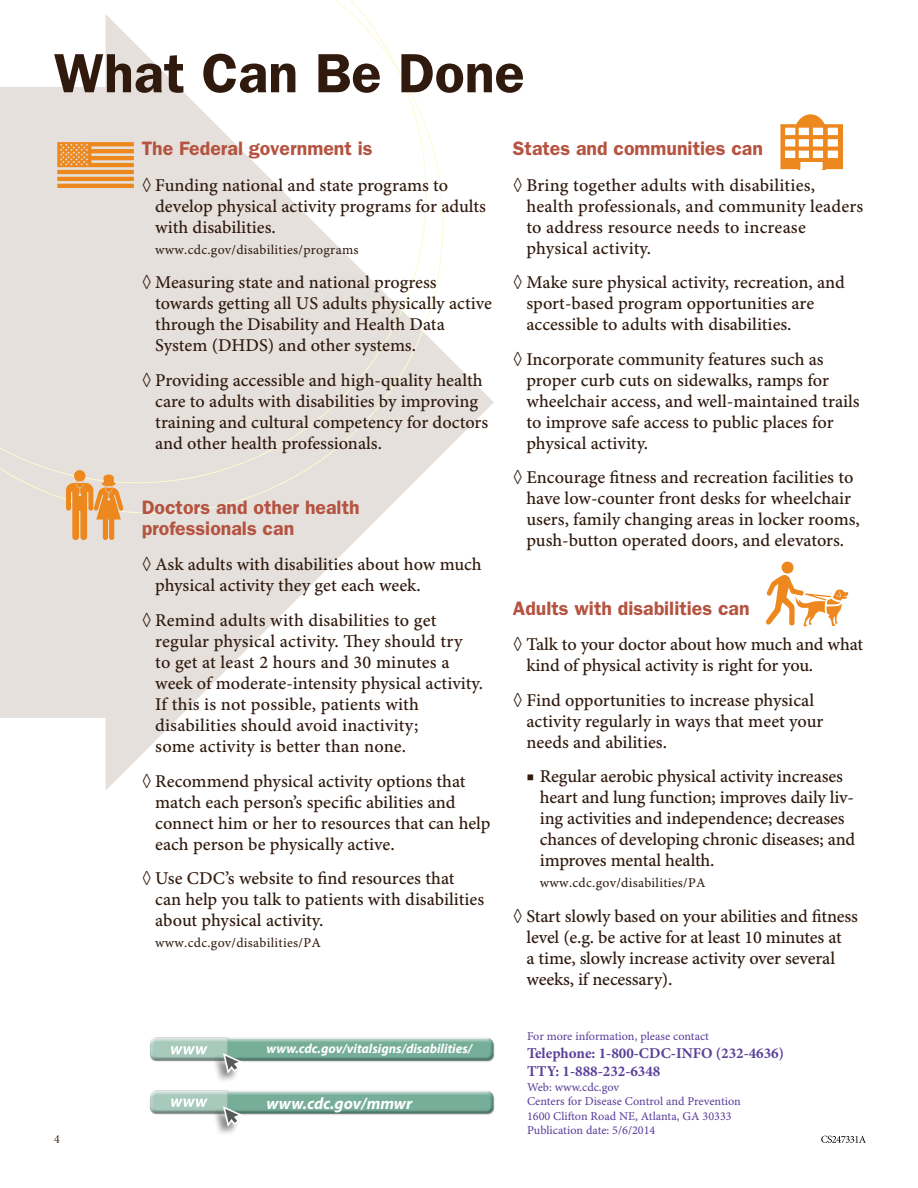
<style>
.page{position:relative;width:918px;height:1188px;background:#fff}
.page>*{position:absolute;margin:0;border:0;box-sizing:border-box;transform-origin:0 0}
.t1{font:600 55.5px "ITC Franklin Gothic Std";color:#301a0e}
.t2{font:600 19.5px/21px "ITC Franklin Gothic Std";color:#b55341}
.t3{font:18px/21px "Minion Pro Medium Capt";color:#301a0e}
.t4{font:italic 700 16.5px "Myriad Pro";color:#fff}
.contact{font:700 15px/18px "Minion Pro";color:#5a3f99}
.t5{font:13.5px "Minion Pro Capt";letter-spacing:.02em;color:#301a0e}
.t6{font:italic 700 13.2px "Myriad Pro";color:#fff}
.contact-2{font:12px "Minion Pro Capt";color:#5a3f99}
.s1{font-family:"Minion Pro"}
</style>
<div class="page">
<svg style="left:106px;top:214px;width:388px;height:576px"></svg>
<div style="left:0;top:87px;width:141px;height:631px;background:#e5e0db"></div>
<svg style="left:26px;top:126px;width:417px;height:388px"></svg>
<svg style="left:0;top:0;width:426px;height:483px"></svg>
<img style="left:150px;top:1037px;width:345px;height:25px">
<img style="left:150px;top:1090px;width:345px;height:25px">
<div style="left:212px;top:1053px;width:30px;height:31px;background:#000;opacity:.45"></div>
<svg style="left:222px;top:1052px;width:22px;height:24px"></svg>
<div style="left:212px;top:1106px;width:30px;height:31px;background:#000;opacity:.45"></div>
<svg style="left:222px;top:1105px;width:22px;height:24px"></svg>
<svg style="left:780px;top:157px;width:63px;height:12px"></svg>
<svg style="left:72px;top:527px;width:43px;height:13px"></svg>
<svg style="left:54px;top:1135px;width:5px;height:8px"></svg>
<svg style="left:766px;top:590px;width:83px;height:37px"></svg>
<svg style="left:171px;top:1046px;width:37px;height:8px"></svg>
<svg style="left:171px;top:1099px;width:37px;height:8px"></svg>
<svg style="left:821px;top:1136px;width:45px;height:7px"></svg>
<img style="left:54px;top:135px;width:80px;height:59px">
<img style="left:54px;top:468px;width:80px;height:59px">
<img style="left:780px;top:114px;width:63px;height:43px">
<img style="left:766px;top:561px;width:77px;height:46px">
<h3 class="t1" style="left:54px;top:40px;width:472px">What Can Be Done</h3>
<h6 class="t2" style="left:142px;top:138px;width:232px">The Federal government is</h6>
<p class="t3" style="left:155px;top:175px;width:332px;text-indent:-14px"><span class="s1">◊</span> Funding national and state programs to develop physical activity programs for adults with disabilities.</p>
<p class="t5" style="left:155px;top:241px;width:205px">www.cdc.gov/disabilities/programs</p>
<p class="t3" style="left:155px;top:273px;width:338px;text-indent:-14px"><span class="s1">◊</span> Measuring state and national progress towards getting all US adults physically active through the Disability and Health Data System (DHDS) and other systems.</p>
<p class="t3" style="left:155px;top:370px;width:335px;text-indent:-14px"><span class="s1">◊</span> Providing accessible and high-quality health care to adults with disabilities by improving training and cultural competency for doctors and other health professionals.</p>
<h6 class="t2" style="left:142px;top:497px;width:219px">Doctors and other health professionals can</h6>
<p class="t3" style="left:155px;top:555px;width:328px;text-indent:-14px"><span class="s1">◊</span> Ask adults with disabilities about how much physical activity they get each week.</p>
<p class="t3" style="left:155px;top:611px;width:329px;text-indent:-14px"><span class="s1">◊</span> Remind adults with disabilities to get regular physical activity. They should try<br>to get at least 2 hours and 30 minutes a week of moderate-intensity physical activity.<br>If this is not possible, patients with disabilities should avoid inactivity;<br>some activity is better than none.</p>
<p class="t3" style="left:155px;top:771px;width:337px;text-indent:-14px"><span class="s1">◊</span> Recommend physical activity options that match each person’s specific abilities and connect him or her to resources that can help each person be physically active.</p>
<p class="t3" style="left:155px;top:869px;width:331px;text-indent:-14px"><span class="s1">◊</span> Use CDC’s website to find resources that can help you talk to patients with disabilities about physical activity.</p>
<p class="t5" style="left:155px;top:935px;width:167px">www.cdc.gov/disabilities/PA</p>
<p class="t6" style="left:267px;top:1040px;width:207px">www.cdc.gov/vitalsigns/disabilities/</p>
<p class="t4" style="left:267px;top:1093px;width:147px">www.cdc.gov/mmwr</p>
<h6 class="t2" style="left:513px;top:138px;width:251px">States and communities can</h6>
<p class="t3" style="left:526px;top:175px;width:338px;text-indent:-14px"><span class="s1">◊</span> Bring together adults with disabilities, health professionals, and community leaders to address resource needs to increase physical activity.</p>
<p class="t3" style="left:526px;top:273px;width:320px;text-indent:-14px"><span class="s1">◊</span> Make sure physical activity, recreation, and sport-based program opportunities are accessible to adults with disabilities.</p>
<p class="t3" style="left:526px;top:349px;width:335px;text-indent:-14px"><span class="s1">◊</span> Incorporate community features such as proper curb cuts on sidewalks, ramps for wheelchair access, and well-maintained trails to improve safe access to public places for physical activity.</p>
<p class="t3" style="left:526px;top:468px;width:335px;text-indent:-14px"><span class="s1">◊</span> Encourage fitness and recreation facilities to have low-counter front desks for wheelchair users, family changing areas in locker rooms, push-button operated doors, and elevators.</p>
<h6 class="t2" style="left:513px;top:598px;width:238px">Adults with disabilities can</h6>
<p class="t3" style="left:526px;top:635px;width:338px;text-indent:-14px"><span class="s1">◊</span> Talk to your doctor about how much and what kind of physical activity is right for you.</p>
<p class="t3" style="left:526px;top:690px;width:299px;text-indent:-14px"><span class="s1">◊</span> Find opportunities to increase physical activity regularly in ways that meet your needs and abilities.</p>
<p class="t3" style="left:540px;top:767px;width:317px;text-indent:-14px">■ Regular aerobic physical activity increases heart and lung function; improves daily liv&shy;ing activities and independence; decreases chances of developing chronic diseases; and improves mental health.</p>
<p class="t5" style="left:540px;top:875px;width:167px">www.cdc.gov/disabilities/PA</p>
<p class="t3" style="left:526px;top:906px;width:333px;text-indent:-14px"><span class="s1">◊</span> Start slowly based on your abilities and fitness level (e.g. be active for at least 10 minutes at<br>a time, slowly increase activity over several weeks, if necessary).</p>
<p class="contact-2" style="left:527px;top:1029px;width:184px">For more information, please contact</p>
<p class="contact" style="left:527px;top:1044px;width:259px">Telephone: 1-800-CDC-INFO (232-4636)<br>TTY: 1-888-232-6348</p>
<p class="contact-2" style="left:527px;top:1080px;width:94px">Web: www.cdc.gov</p>
<p class="contact-2" style="left:527px;top:1094px;width:215px">Centers for Disease Control and Prevention</p>
<p class="contact-2" style="left:527px;top:1109px;width:206px">1600 Clifton Road NE, Atlanta, GA 30333</p>
<p class="contact-2" style="left:527px;top:1123px;width:130px">Publication date: 5/6/2014</p>
</div>
